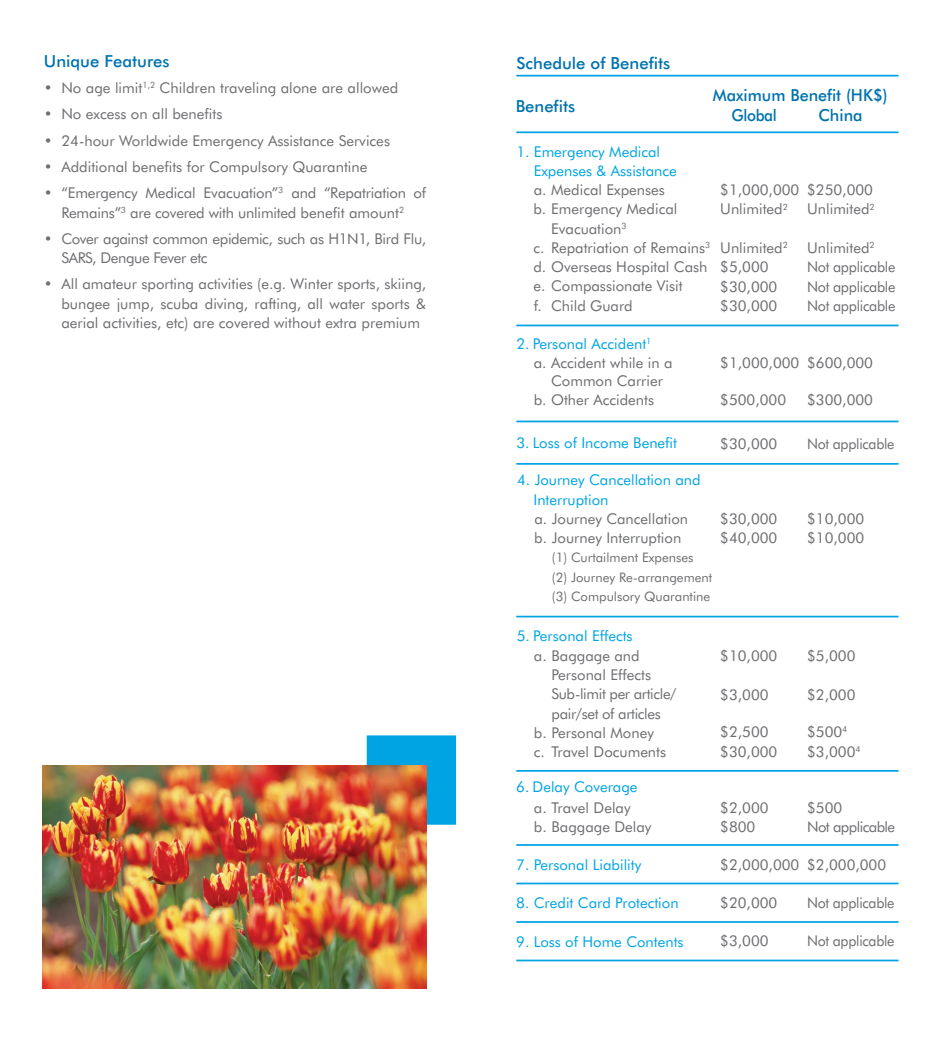
<style>
.page{position:relative;width:943px;height:1043px;background:#fff}
.page>*{position:absolute;margin:0;border:0;box-sizing:border-box;transform-origin:0 0}
.t1{font:500 16.8px "AIG Futura";color:#0073ae}
.t2{font:500 16.62px "AIG Futura";color:#0073ae}
.t3{font:500 16.62px "AIG Futura";color:#0073ae;scale:.92 1}
.t4{font:14.88px/19.2px "AIG Futura";color:#6d6e71}
.t5{font:14.88px/19.2px "AIG Futura";color:#00a4e3}
.t6{font:14.88px/19.2px "AIG Futura";letter-spacing:-.025em;color:#6d6e71}
.t7{font:14.88px/19.2px "AIG Futura";letter-spacing:-.02em;color:#6d6e71}
.t8{font:14.88px "AIG Futura";letter-spacing:-.02em;color:#6d6e71;scale:.95 1}
.t9{font:14.88px/19.2px "AIG Futura";letter-spacing:-.04em;color:#6d6e71}
.t10{font:13.12px/19.2px "AIG Futura";color:#6d6e71}
</style>
<div class="page">
<div style="left:366px;top:735px;width:90px;height:89px;background:#00a4e3"></div>
<hr style="left:516px;top:324px;width:382px;height:2px;background:#00a4e3">
<hr style="left:516px;top:75px;width:382px;height:1px;background:#00a4e3">
<hr style="left:516px;top:131px;width:382px;height:2px;background:#00a4e3">
<hr style="left:516px;top:463px;width:382px;height:1px;background:#00a4e3">
<hr style="left:516px;top:615px;width:382px;height:2px;background:#00a4e3">
<hr style="left:516px;top:420px;width:382px;height:2px;background:#00a4e3">
<hr style="left:516px;top:882px;width:382px;height:2px;background:#00a4e3">
<hr style="left:516px;top:843px;width:382px;height:2px;background:#00a4e3">
<hr style="left:516px;top:959px;width:382px;height:2px;background:#00a4e3">
<hr style="left:516px;top:920px;width:382px;height:2px;background:#00a4e3">
<hr style="left:516px;top:769px;width:382px;height:2px;background:#00a4e3">
<img style="left:43px;top:764px;width:383px;height:224px">
<p class="t2" style="left:44px;top:51px;width:127px">Unique Features</p>
<p class="t4" style="left:44px;top:78px;width:356px">• No age limit<sup>1,2</sup> Children traveling alone are allowed</p>
<p class="t4" style="left:44px;top:104px;width:180px">• No excess on all benefits</p>
<p class="t4" style="left:44px;top:131px;width:347px">• 24-hour Worldwide Emergency Assistance Services</p>
<p class="t4" style="left:44px;top:157px;width:325px">• Additional benefits for Compulsory Quarantine</p>
<p class="t4" style="left:44px;top:183px;width:383px;text-align:center">• “Emergency Medical Evacuation”<sup>3</sup> and “Repatriation of<br>Remains”<sup>3</sup> are covered with unlimited benefit amount<sup>2</sup></p>
<p class="t6" style="left:61px;top:229px;width:366px;text-indent:-17px">• Cover against common epidemic, such as H1N1, Bird Flu,<br>SARS, Dengue Fever etc</p>
<p class="t4" style="left:61px;top:274px;width:366px;text-align:justify;text-indent:-17px">• All amateur sporting activities (e.g. Winter sports, skiing, bungee jump, scuba diving, rafting, all water sports &amp; aerial activities, etc) are covered without extra premium</p>
<p class="t1" style="left:516px;top:53px;width:155px">Schedule of Benefits</p>
<p class="t2" style="left:515px;top:96px;width:61px">Benefits</p>
<p class="t2" style="left:712px;top:85px;width:176px">Maximum Benefit (HK$)</p>
<p class="t3" style="left:731px;top:105px;width:51px">Global</p>
<p class="t2" style="left:818px;top:105px;width:46px">China</p>
<p class="t5" style="left:533px;top:141px;width:145px;text-indent:-17px">1. Emergency Medical<br>Expenses &amp; Assistance</p>
<p class="t4" style="left:533px;top:180px;width:133px">a. Medical Expenses</p>
<p class="t4" style="left:533px;top:199px;width:145px">b. Emergency Medical</p>
<p class="t4" style="left:551px;top:218px;width:77px">Evacuation<sup>3</sup></p>
<p class="t4" style="left:533px;top:238px;width:178px">c. Repatriation of Remains<sup>3</sup></p>
<p class="t4" style="left:533px;top:257px;width:176px">d. Overseas Hospital Cash</p>
<p class="t4" style="left:533px;top:276px;width:151px">e. Compassionate Visit</p>
<p class="t4" style="left:533px;top:295px;width:100px">f. Child Guard</p>
<p class="t5" style="left:516px;top:333px;width:136px">2. Personal Accident<sup>1</sup></p>
<p class="t4" style="left:533px;top:354px;width:140px;line-height:17.8px;text-align:center">a. Accident while in a<br>Common Carrier</p>
<p class="t4" style="left:533px;top:390px;width:122px">b. Other Accidents</p>
<p class="t4" style="left:720px;top:180px;width:80px">$1,000,000<br>Unlimited<sup>2</sup></p>
<p class="t4" style="left:720px;top:238px;width:69px">Unlimited<sup>2 </sup>$5,000 $30,000 $30,000</p>
<p class="t4" style="left:807px;top:180px;width:69px">$250,000<br>Unlimited<sup>2</sup></p>
<p class="t7" style="left:807px;top:238px;width:90px">Unlimited<sup>2<br></sup>Not applicable<br>Not applicable<br>Not applicable</p>
<p class="t4" style="left:720px;top:353px;width:80px">$1,000,000</p>
<p class="t4" style="left:720px;top:390px;width:67px">$500,000</p>
<p class="t4" style="left:807px;top:353px;width:67px">$600,000</p>
<p class="t4" style="left:807px;top:390px;width:67px">$300,000</p>
<p class="t5" style="left:516px;top:433px;width:162px">3. Loss of Income Benefit</p>
<p class="t4" style="left:720px;top:433px;width:59px">$30,000</p>
<p class="t8" style="left:807px;top:434px;width:93px">Not applicable</p>
<p class="t5" style="left:533px;top:470px;width:169px;text-indent:-16px">4. Journey Cancellation and<br>Interruption</p>
<p class="t4" style="left:534px;top:508px;width:155px">a. Journey Cancellation b. Journey Interruption</p>
<p class="t10" style="left:551px;top:547px;width:162px">(1) Curtailment Expenses<br>(2) Journey Re-arrangement (3) Compulsory Quarantine</p>
<p class="t4" style="left:720px;top:508px;width:59px">$30,000 $40,000</p>
<p class="t4" style="left:807px;top:508px;width:59px">$10,000 $10,000</p>
<p class="t5" style="left:516px;top:625px;width:117px">5. Personal Effects</p>
<p class="t4" style="left:534px;top:645px;width:107px">a. Baggage and</p>
<p class="t4" style="left:551px;top:664px;width:101px">Personal Effects</p>
<p class="t6" style="left:551px;top:684px;width:126px">Sub-limit per article/</p>
<p class="t6" style="left:551px;top:703px;width:111px">pair/set of articles</p>
<p class="t4" style="left:534px;top:722px;width:121px">b. Personal Money</p>
<p class="t4" style="left:534px;top:741px;width:134px">c. Travel Documents</p>
<p class="t5" style="left:516px;top:776px;width:123px">6. Delay Coverage</p>
<p class="t4" style="left:534px;top:797px;width:119px">a. Travel Delay<br>b. Baggage Delay</p>
<p class="t4" style="left:720px;top:646px;width:59px">$10,000</p>
<p class="t4" style="left:720px;top:684px;width:50px">$3,000</p>
<p class="t4" style="left:807px;top:646px;width:50px">$5,000</p>
<p class="t4" style="left:807px;top:684px;width:50px">$2,000</p>
<p class="t4" style="left:720px;top:722px;width:59px">$2,500 $30,000</p>
<p class="t4" style="left:807px;top:722px;width:55px">$500<sup>4 </sup>$3,000<sup>4</sup></p>
<p class="t4" style="left:720px;top:797px;width:50px">$2,000 $800</p>
<p class="t9" style="left:807px;top:797px;width:90px">$500<br>Not applicable</p>
<p class="t5" style="left:516px;top:854px;width:126px">7. Personal Liability</p>
<p class="t4" style="left:720px;top:854px;width:167px">$2,000,000 $2,000,000</p>
<p class="t5" style="left:516px;top:892px;width:164px">8. Credit Card Protection</p>
<p class="t4" style="left:720px;top:892px;width:59px">$20,000</p>
<p class="t8" style="left:807px;top:893px;width:93px">Not applicable</p>
<p class="t5" style="left:516px;top:931px;width:169px">9. Loss of Home Contents</p>
<p class="t4" style="left:720px;top:931px;width:50px">$3,000</p>
<p class="t8" style="left:807px;top:931px;width:93px">Not applicable</p>
</div>
